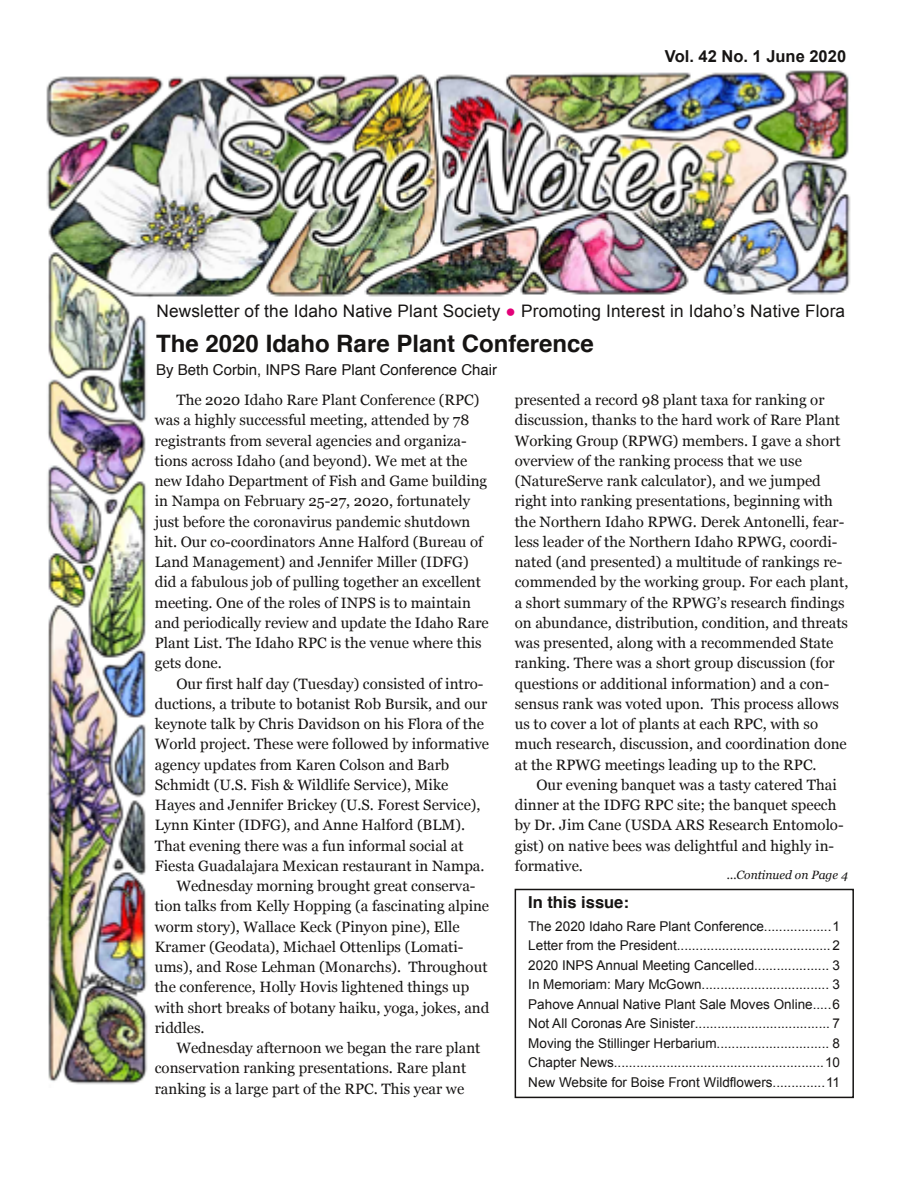
<style>
.page{position:relative;width:918px;height:1188px;background:#fff}
.page>*{position:absolute;margin:0;border:0;box-sizing:border-box;transform-origin:0 0}
.t1{font:700 24px "Helvetica";color:#161413}
.t2{font:17.25px "Arial";letter-spacing:.01em;color:#161413}
.t3{font:700 16.5px "Arial";color:#161413}
.t4{font:700 16.5px "Helvetica";color:#161413}
.t5{font:15px/20.2px "Georgia";color:#161413}
.t6{font:15px "Helvetica";color:#161413}
.t7{font:13.5px/19.5px "Arial";color:#161413;text-align:justify}
.t8{font:italic 12px "Georgia";color:#161413}
.s1{color:#e20078}
</style>
<div class="page">
<img style="left:46px;top:70px;width:807px;height:1017px">
<div style="left:515px;top:889px;width:339px;height:209px;border:2px solid #161413"></div>
<p class="t3" style="left:665px;top:47px;width:183px">Vol. 42 No. 1 June 2020</p>
<p class="t2" style="left:156px;top:302px;width:690px">Newsletter of the Idaho Native Plant Society <span class="s1">●</span> Promoting Interest in Idaho’s Native Flora</p>
<h1 class="t1" style="left:156px;top:334px;width:439px">The 2020 Idaho Rare Plant Conference</h1>
<p class="t6" style="left:156px;top:363px;width:342px">By Beth Corbin, INPS Rare Plant Conference Chair</p>
<p class="t5" style="left:155px;top:390px;width:336px;text-indent:22px">The 2020 Idaho Rare Plant Conference (RPC) was a highly successful meeting, attended by 78 registrants from several agencies and organiza&shy;tions across Idaho (and beyond). We met at the new Idaho Department of Fish and Game building in Nampa on February 25-27, 2020, fortunately just before the coronavirus pandemic shutdown hit. Our co-coordinators Anne Halford (Bureau of Land Management) and Jennifer Miller (IDFG) did a fabulous job of pulling together an excellent meeting. One of the roles of INPS is to maintain and periodically review and update the Idaho Rare Plant List. The Idaho RPC is the venue where this gets done.</p>
<p class="t5" style="left:176px;top:673px;width:309px">Our first half day (Tuesday) consisted of intro-</p>
<p class="t5" style="left:155px;top:693px;width:334px">ductions, a tribute to botanist Rob Bursik, and our</p>
<p class="t5" style="left:155px;top:714px;width:331px">keynote talk by Chris Davidson on his Flora of the</p>
<p class="t5" style="left:155px;top:734px;width:336px">World project. These were followed by informative</p>
<p class="t5" style="left:155px;top:754px;width:296px">agency updates from Karen Colson and Barb</p>
<p class="t5" style="left:155px;top:774px;width:295px">Schmidt (U.S. Fish &amp; Wildlife Service), Mike</p>
<p class="t5" style="left:155px;top:795px;width:327px">Hayes and Jennifer Brickey (U.S. Forest Service),</p>
<p class="t5" style="left:155px;top:815px;width:312px">Lynn Kinter (IDFG), and Anne Halford (BLM).</p>
<p class="t5" style="left:155px;top:835px;width:310px">That evening there was a fun informal social at</p>
<p class="t5" style="left:155px;top:855px;width:331px">Fiesta Guadalajara Mexican restaurant in Nampa.</p>
<p class="t5" style="left:176px;top:876px;width:301px">Wednesday morning brought great conserva-</p>
<p class="t5" style="left:155px;top:896px;width:336px">tion talks from Kelly Hopping (a fascinating alpine</p>
<p class="t5" style="left:155px;top:916px;width:306px">worm story), Wallace Keck (Pinyon pine), Elle</p>
<p class="t5" style="left:155px;top:936px;width:310px">Kramer (Geodata), Michael Ottenlips (Lomati-</p>
<p class="t5" style="left:155px;top:957px;width:334px">ums), and Rose Lehman (Monarchs). Throughout</p>
<p class="t5" style="left:155px;top:977px;width:316px">the conference, Holly Hovis lightened things up</p>
<p class="t5" style="left:155px;top:997px;width:336px">with short breaks of botany haiku, yoga, jokes, and</p>
<p class="t5" style="left:155px;top:1017px;width:51px">riddles.</p>
<p class="t5" style="left:176px;top:1038px;width:306px">Wednesday afternoon we began the rare plant</p>
<p class="t5" style="left:155px;top:1058px;width:313px">conservation ranking presentations. Rare plant</p>
<p class="t5" style="left:155px;top:1078px;width:311px">ranking is a large part of the RPC. This year we</p>
<p class="t5" style="left:515px;top:390px;width:335px">presented a record 98 plant taxa for ranking or discussion, thanks to the hard work of Rare Plant Working Group (RPWG) members. I gave a short overview of the ranking process that we use (NatureServe rank calculator), and we jumped right into ranking presentations, beginning with the Northern Idaho RPWG. Derek Antonelli, fear&shy;less leader of the Northern Idaho RPWG, coordi&shy;nated (and presented) a multitude of rankings re&shy;commended by the working group. For each plant, a short summary of the RPWG’s research findings on abundance, distribution, condition, and threats was presented, along with a recommended State ranking. There was a short group discussion (for questions or additional information) and a con&shy;sensus rank was voted upon. This process allows us to cover a lot of plants at each RPC, with so much research, discussion, and coordination done at the RPWG meetings leading up to the RPC.</p>
<p class="t5" style="left:515px;top:774px;width:330px;text-indent:22px">Our evening banquet was a tasty catered Thai dinner at the IDFG RPC site; the banquet speech by Dr. Jim Cane (USDA ARS Research Entomolo&shy;gist) on native bees was delightful and highly in&shy;formative.</p>
<p class="t8" style="left:727px;top:868px;width:122px">...Continued on Page 4</p>
<p class="t7" style="left:528px;top:916px;width:313px">The 2020 Idaho Rare Plant Conference..................1<br>Letter from the President.........................................2<br>2020 INPS Annual Meeting Cancelled.................... 3<br>In Memoriam: Mary McGown.................................. 3<br>Pahove Annual Native Plant Sale Moves Online.....6<br>Not All Coronas Are Sinister.................................... 7<br>Moving the Stillinger Herbarium.............................. 8<br>Chapter News........................................................10<br>New Website for Boise Front Wildflowers..............11</p>
<p class="t4" style="left:528px;top:896px;width:102px">In this issue:</p>
</div>
